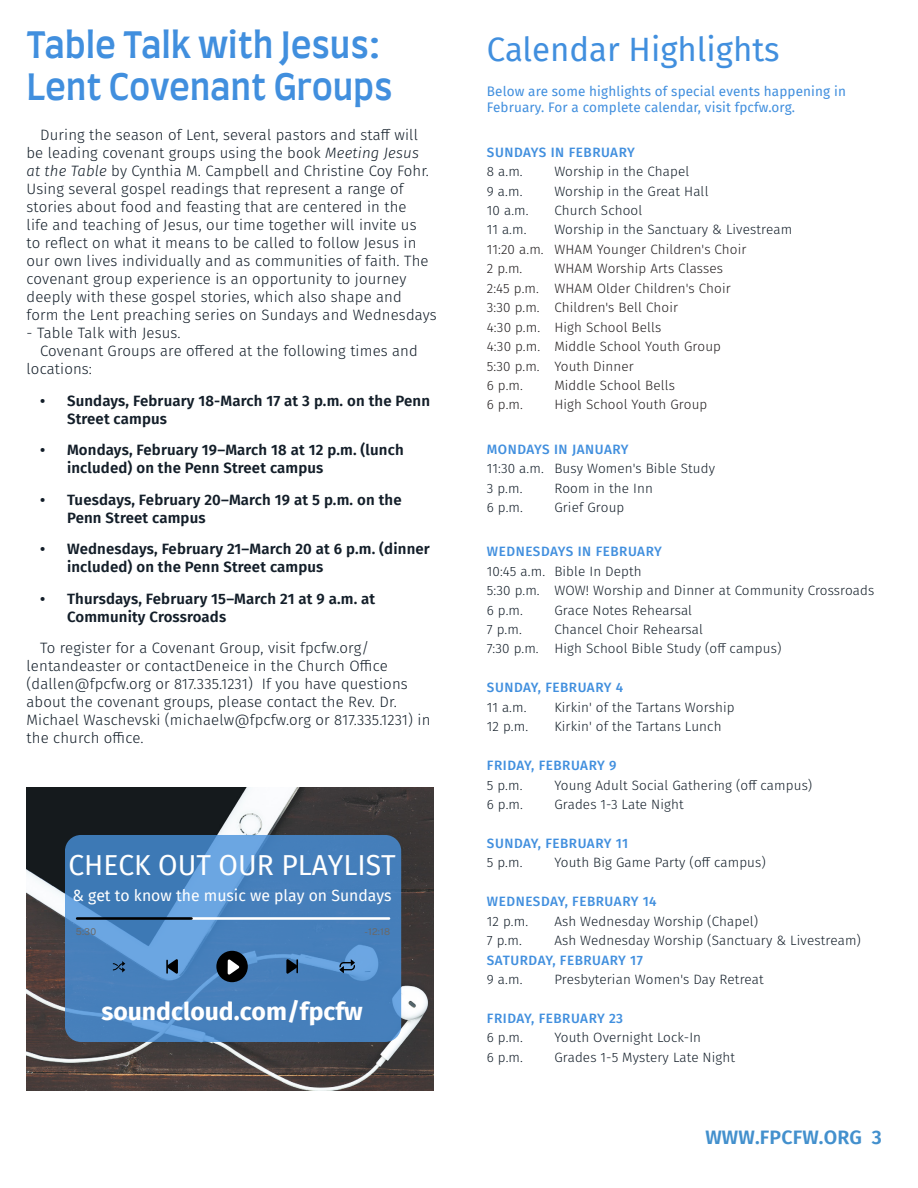
<style>
.page{position:relative;width:918px;height:1188px;background:#fff}
.page>*{position:absolute;margin:0;border:0;box-sizing:border-box;transform-origin:0 0}
.t1{font:500 35.1px/42.2px "Farro";letter-spacing:-.005em;color:#418fde}
.Header_1{font:33px "Fira Sans";color:#418fde}
.t2{font:28.2px "Fira Sans";color:#fff}
.t3{font:700 24.75px "Fira Sans";color:#fff}
.t4{font:600 19.5px "Fira Sans";letter-spacing:.01em;color:#4390cd}
.t5{font:15.75px "Fira Sans";color:#fff}
.Paragraph{font:300 15px/18px "Fira Sans";letter-spacing:.01em;color:#131e29}
.t6{font:600 15px/18px "Fira Sans";letter-spacing:.01em;color:#131e29}
.Paragraph__Small{font:300 13.5px "Fira Sans";letter-spacing:.01em;color:#131e29}
.Paragraph__Small-2{font:300 13.5px "Fira Sans";letter-spacing:.01em;color:#231f20}
.Header_5{font:500 13.5px "Fira Sans";letter-spacing:.04em;color:#418fde}
.Info_Paragraph{font:13.5px/16.2px "Fira Sans";letter-spacing:.01em;color:#418fde}
.t7{font:9.3px "Public Sans";color:#696969}
.s1{font-style:italic}
</style>
<div class="page">
<img style="left:27px;top:788px;width:407px;height:303px">
<svg style="left:65px;top:835px;width:336px;height:207px;background:#4a84bf"></svg>
<hr style="left:191px;top:917px;width:198px;height:3px;background:#fff">
<hr style="left:77px;top:917px;width:115px;height:3px;background:#000">
<div style="left:216px;top:951px;width:32px;height:31px;background:#000;border-radius:50%"></div>
<svg style="left:228px;top:959px;width:11px;height:16px"></svg>
<svg style="left:286px;top:959px;width:12px;height:15px"></svg>
<svg style="left:166px;top:959px;width:12px;height:15px"></svg>
<svg style="left:340px;top:959px;width:15px;height:14px"></svg>
<svg style="left:113px;top:961px;width:12px;height:11px"></svg>
<p class="t1" style="left:27px;top:24px;width:368px">Table Talk with Jesus:<br>Lent Covenant Groups</p>
<p class="Paragraph" style="left:27px;top:126px;width:412px;text-indent:14px">During the season of Lent, several pastors and staff will be leading covenant groups using the book <span class="s1">Meeting Jesus<br>at the Table</span> by Cynthia M. Campbell and Christine Coy Fohr.<br>Using several gospel readings that represent a range of stories about food and feasting that are centered in the<br>life and teaching of Jesus, our time together will invite us<br>to reflect on what it means to be called to follow Jesus in our own lives individually and as communities of faith. The covenant group experience is an opportunity to journey deeply with these gospel stories, which also shape and form the Lent preaching series on Sundays and Wednesdays</p>
<p class="Paragraph" style="left:27px;top:324px;width:156px">- Table Talk with Jesus.</p>
<p class="Paragraph" style="left:27px;top:342px;width:393px;text-indent:14px">Covenant Groups are offered at the following times and locations:</p>
<p class="t6" style="left:67px;top:391px;width:365px;text-indent:-27px">• Sundays, February 18-March 17 at 3 p.m. on the Penn<br>Street campus</p>
<p class="t6" style="left:67px;top:440px;width:338px;text-indent:-27px">• Mondays, February 19–March 18 at 12 p.m. (lunch included) on the Penn Street campus</p>
<p class="t6" style="left:67px;top:490px;width:336px;text-indent:-27px">• Tuesdays, February 20–March 19 at 5 p.m. on the<br>Penn Street campus</p>
<p class="t6" style="left:67px;top:539px;width:364px;text-indent:-27px">• Wednesdays, February 21–March 20 at 6 p.m. (dinner included) on the Penn Street campus</p>
<p class="t6" style="left:67px;top:589px;width:310px;text-indent:-27px">• Thursdays, February 15–March 21 at 9 a.m. at<br>Community Crossroads</p>
<p class="Paragraph" style="left:27px;top:639px;width:405px;text-indent:14px">To register for a Covenant Group, visit fpcfw.org/ lentandeaster or contactDeneice in the Church Office (dallen@fpcfw.org or 817.335.1231) If you have questions about the covenant groups, please contact the Rev. Dr.<br>Michael Waschevski (michaelw@fpcfw.org or 817.335.1231) in the church office.</p>
<p class="t2" style="left:68px;top:843px;width:329px">CHECK OUT OUR PLAYLIST</p>
<p class="t5" style="left:72px;top:884px;width:321px">&amp; get to know the music we play on Sundays</p>
<p class="t7" style="left:76px;top:925px;width:22px">5:30</p>
<p class="t7" style="left:364px;top:925px;width:27px">-12:18</p>
<p class="t3" style="left:101px;top:990px;width:263px">soundcloud.com/fpcfw</p>
<p class="Header_1" style="left:487px;top:24px;width:294px">Calendar Highlights</p>
<p class="Info_Paragraph" style="left:487px;top:83px;width:361px">Below are some highlights of special events happening in<br>February. For a complete calendar, visit fpcfw.org.</p>
<p class="Header_5" style="left:487px;top:141px;width:149px">SUNDAYS IN FEBRUARY</p>
<p class="Paragraph__Small" style="left:487px;top:162px;width:37px">8 a.m.</p>
<p class="Paragraph__Small" style="left:554px;top:162px;width:137px">Worship in the Chapel</p>
<p class="Paragraph__Small" style="left:487px;top:181px;width:37px">9 a.m.</p>
<p class="Paragraph__Small" style="left:554px;top:181px;width:156px">Worship in the Great Hall</p>
<p class="Paragraph__Small" style="left:487px;top:201px;width:43px">10 a.m.</p>
<p class="Paragraph__Small" style="left:554px;top:201px;width:90px">Church School</p>
<p class="Paragraph__Small" style="left:487px;top:220px;width:41px">11 a.m.</p>
<p class="Paragraph__Small" style="left:554px;top:220px;width:239px">Worship in the Sanctuary &amp; Livestream</p>
<p class="Paragraph__Small-2" style="left:487px;top:240px;width:261px">11:20 a.m. WHAM Younger Children's Choir</p>
<p class="Paragraph__Small-2" style="left:487px;top:259px;width:37px">2 p.m.</p>
<p class="Paragraph__Small-2" style="left:554px;top:259px;width:170px">WHAM Worship Arts Classes</p>
<p class="Paragraph__Small-2" style="left:487px;top:278px;width:245px">2:45 p.m. WHAM Older Children's Choir</p>
<p class="Paragraph__Small-2" style="left:487px;top:298px;width:193px">3:30 p.m. Children's Bell Choir</p>
<p class="Paragraph__Small-2" style="left:487px;top:317px;width:176px">4:30 p.m. High School Bells</p>
<p class="Paragraph__Small-2" style="left:487px;top:337px;width:236px">4:30 p.m. Middle School Youth Group</p>
<p class="Paragraph__Small-2" style="left:487px;top:356px;width:149px">5:30 p.m. Youth Dinner</p>
<p class="Paragraph__Small-2" style="left:487px;top:376px;width:38px">6 p.m.</p>
<p class="Paragraph__Small-2" style="left:554px;top:376px;width:122px">Middle School Bells</p>
<p class="Paragraph__Small-2" style="left:487px;top:395px;width:38px">6 p.m.</p>
<p class="Paragraph__Small-2" style="left:554px;top:395px;width:155px">High School Youth Group</p>
<p class="Header_5" style="left:487px;top:438px;width:143px">MONDAYS IN JANUARY</p>
<p class="Paragraph__Small" style="left:487px;top:459px;width:230px">11:30 a.m. Busy Women's Bible Study</p>
<p class="Paragraph__Small" style="left:487px;top:478px;width:37px">3 p.m.</p>
<p class="Paragraph__Small" style="left:554px;top:478px;width:100px">Room in the Inn</p>
<p class="Paragraph__Small" style="left:487px;top:498px;width:38px">6 p.m.</p>
<p class="Paragraph__Small" style="left:554px;top:498px;width:72px">Grief Group</p>
<p class="Header_5" style="left:487px;top:541px;width:176px">WEDNESDAYS IN FEBRUARY</p>
<p class="Paragraph__Small" style="left:487px;top:561px;width:156px">10:45 a.m. Bible In Depth</p>
<p class="Paragraph__Small" style="left:487px;top:581px;width:389px">5:30 p.m. WOW! Worship and Dinner at Community Crossroads</p>
<p class="Paragraph__Small" style="left:487px;top:600px;width:38px">6 p.m.</p>
<p class="Paragraph__Small" style="left:554px;top:600px;width:139px">Grace Notes Rehearsal</p>
<p class="Paragraph__Small" style="left:487px;top:620px;width:37px">7 p.m.</p>
<p class="Paragraph__Small" style="left:554px;top:620px;width:150px">Chancel Choir Rehearsal</p>
<p class="Paragraph__Small" style="left:487px;top:639px;width:296px">7:30 p.m. High School Bible Study (off campus)</p>
<p class="Header_5" style="left:487px;top:677px;width:138px">SUNDAY, FEBRUARY 4</p>
<p class="Paragraph__Small" style="left:487px;top:697px;width:41px">11 a.m.</p>
<p class="Paragraph__Small" style="left:554px;top:697px;width:182px">Kirkin' of the Tartans Worship</p>
<p class="Paragraph__Small" style="left:487px;top:717px;width:43px">12 p.m.</p>
<p class="Paragraph__Small" style="left:554px;top:717px;width:169px">Kirkin' of the Tartans Lunch</p>
<p class="Header_5" style="left:487px;top:755px;width:131px">FRIDAY, FEBRUARY 9</p>
<p class="Paragraph__Small" style="left:487px;top:775px;width:37px">5 p.m.</p>
<p class="Paragraph__Small" style="left:554px;top:775px;width:259px">Young Adult Social Gathering (off campus)</p>
<p class="Paragraph__Small" style="left:487px;top:795px;width:38px">6 p.m.</p>
<p class="Paragraph__Small" style="left:554px;top:795px;width:131px">Grades 1-3 Late Night</p>
<p class="Header_5" style="left:487px;top:832px;width:143px">SUNDAY, FEBRUARY 11</p>
<p class="Paragraph__Small" style="left:487px;top:853px;width:37px">5 p.m.</p>
<p class="Paragraph__Small" style="left:554px;top:853px;width:213px">Youth Big Game Party (off campus)</p>
<p class="Header_5" style="left:487px;top:891px;width:171px">WEDNESDAY, FEBRUARY 14</p>
<p class="Paragraph__Small" style="left:487px;top:911px;width:43px">12 p.m.</p>
<p class="Paragraph__Small" style="left:554px;top:911px;width:205px">Ash Wednesday Worship (Chapel)</p>
<p class="Paragraph__Small" style="left:487px;top:931px;width:37px">7 p.m.</p>
<p class="Paragraph__Small" style="left:554px;top:931px;width:308px">Ash Wednesday Worship (Sanctuary &amp; Livestream)</p>
<p class="Header_5" style="left:487px;top:949px;width:158px">SATURDAY, FEBRUARY 17</p>
<p class="Paragraph__Small" style="left:487px;top:970px;width:37px">9 a.m.</p>
<p class="Paragraph__Small" style="left:554px;top:970px;width:211px">Presbyterian Women's Day Retreat</p>
<p class="Header_5" style="left:487px;top:1007px;width:138px">FRIDAY, FEBRUARY 23</p>
<p class="Paragraph__Small" style="left:487px;top:1028px;width:38px">6 p.m.</p>
<p class="Paragraph__Small" style="left:554px;top:1028px;width:148px">Youth Overnight Lock-In</p>
<p class="Paragraph__Small" style="left:487px;top:1047px;width:38px">6 p.m.</p>
<p class="Paragraph__Small" style="left:554px;top:1047px;width:182px">Grades 1-5 Mystery Late Night</p>
<p class="t4" style="left:705px;top:1121px;width:178px">WWW.FPCFW.ORG 3</p>
</div>
